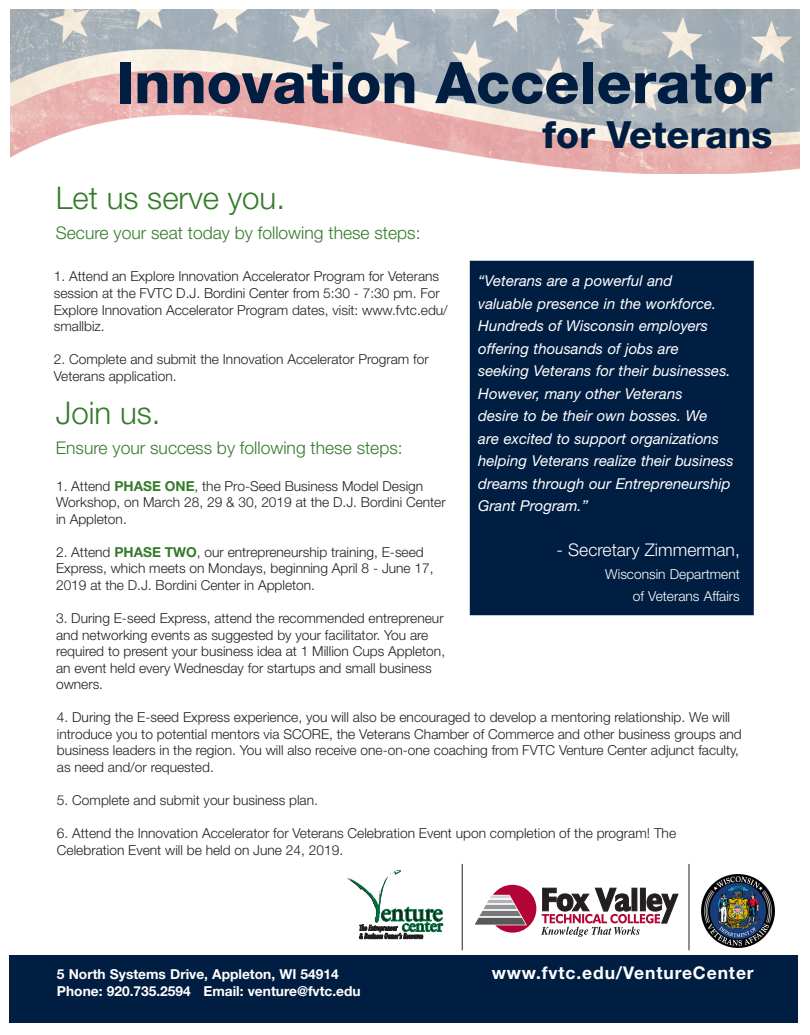
<style>
.page{position:relative;width:810px;height:1035px;background:#fff}
.page>*{position:absolute;margin:0;border:0;box-sizing:border-box;transform-origin:0 0}
.t1{font:800 57.5px "Helvetica Neue LT Std";color:#001e41}
.t2{font:800 37.5px "Helvetica Neue LT Std";color:#001e41}
.t3{font:300 31.25px "Helvetica Neue LT Std";color:#357b2b}
.t4{font:300 17.5px "Helvetica Neue LT Std";color:#357b2b}
.t5{font:700 17.5px "Helvetica Neue LT Std";letter-spacing:.05em;color:#fff}
.t6{font:300 17.5px "Helvetica Neue LT Std";color:#fff}
.t7{font:italic 15px/22.5px "Helvetica Neue LT Std";color:#fff}
.t8{font:300 13.75px/16.6px "Helvetica Neue LT Std";color:#231f20}
.t9{font:700 13.75px/16.6px "Helvetica Neue LT Std";color:#fff}
.t10{font:300 13.75px "Helvetica Neue LT Std";color:#fff}
.s1{font-weight:700;color:#357b2b}
</style>
<div class="page">
<img style="left:11px;top:10px;width:788px;height:164px">
<div style="left:10px;top:956px;width:788px;height:67px;background:#001e41"></div>
<svg style="left:475px;top:885px;width:203px;height:52px"></svg>
<hr style="left:689px;top:864px;width:1px;height:86px;background:#231f20">
<hr style="left:462px;top:864px;width:1px;height:86px;background:#231f20">
<img style="left:701px;top:874px;width:73px;height:73px">
<svg style="left:347px;top:870px;width:96px;height:69px"></svg>
<div style="left:470px;top:261px;width:284px;height:354px;background:#001e41"></div>
<p class="t1" style="left:116px;top:48px;width:658px">Innovation Accelerator</p>
<p class="t2" style="left:542px;top:112px;width:231px">for Veterans</p>
<p class="t3" style="left:56px;top:179px;width:231px">Let us serve you.</p>
<p class="t4" style="left:56px;top:222px;width:366px">Secure your seat today by following these steps:</p>
<p class="t8" style="left:54px;top:268px;width:396px">1. Attend an Explore Innovation Accelerator Program for Veterans session at the FVTC D.J. Bordini Center from 5:30 - 7:30 pm. For Explore Innovation Accelerator Program dates, visit: www.fvtc.edu/ smallbiz.</p>
<p class="t8" style="left:54px;top:351px;width:376px">2. Complete and submit the Innovation Accelerator Program for<br>Veterans application.</p>
<p class="t3" style="left:56px;top:393px;width:106px">Join us.</p>
<p class="t4" style="left:56px;top:437px;width:348px">Ensure your success by following these steps:</p>
<p class="t8" style="left:56px;top:477px;width:391px">1. Attend <span class="s1">PHASE ONE</span>, the Pro-Seed Business Model Design<br>Workshop, on March 28, 29 &amp; 30, 2019 at the D.J. Bordini Center in Appleton.</p>
<p class="t8" style="left:56px;top:543px;width:369px">2. Attend <span class="s1">PHASE TWO</span>, our entrepreneurship training, E-seed</p>
<p class="t8" style="left:56px;top:560px;width:379px">Express, which meets on Mondays, beginning April 8 - June 17,<br>2019 at the D.J. Bordini Center in Appleton.</p>
<p class="t8" style="left:56px;top:610px;width:391px">3. During E-seed Express, attend the recommended entrepreneur and networking events as suggested by your facilitator. You are required to present your business idea at 1 Million Cups Appleton, an event held every Wednesday for startups and small business owners.</p>
<p class="t8" style="left:57px;top:708px;width:686px">4. During the E-seed Express experience, you will also be encouraged to develop a mentoring relationship. We will introduce you to potential mentors via SCORE, the Veterans Chamber of Commerce and other business groups and business leaders in the region. You will also receive one-on-one coaching from FVTC Venture Center adjunct faculty, as need and/or requested.</p>
<p class="t8" style="left:57px;top:791px;width:263px">5. Complete and submit your business plan.</p>
<p class="t8" style="left:57px;top:824px;width:621px">6. Attend the Innovation Accelerator for Veterans Celebration Event upon completion of the program! The</p>
<p class="t8" style="left:57px;top:841px;width:288px">Celebration Event will be held on June 24, 2019.</p>
<p class="t7" style="left:478px;top:270px;width:257px">“Veterans are a powerful and<br>valuable presence in the workforce.<br>Hundreds of Wisconsin employers offering thousands of jobs are<br>seeking Veterans for their businesses.<br>However, many other Veterans<br>desire to be their own bosses. We<br>are excited to support organizations helping Veterans realize their business dreams through our Entrepreneurship Grant Program.”</p>
<p class="t6" style="left:556px;top:540px;width:185px">- Secretary Zimmerman,</p>
<p class="t10" style="left:605px;top:566px;width:136px">Wisconsin Department</p>
<p class="t10" style="left:633px;top:588px;width:108px">of Veterans Affairs</p>
<p class="t9" style="left:57px;top:966px;width:305px">5 North Systems Drive, Appleton, WI 54914<br>Phone: 920.735.2594 Email: venture@fvtc.edu</p>
<p class="t5" style="left:492px;top:962px;width:264px">www.fvtc.edu/VentureCenter</p>
</div>
